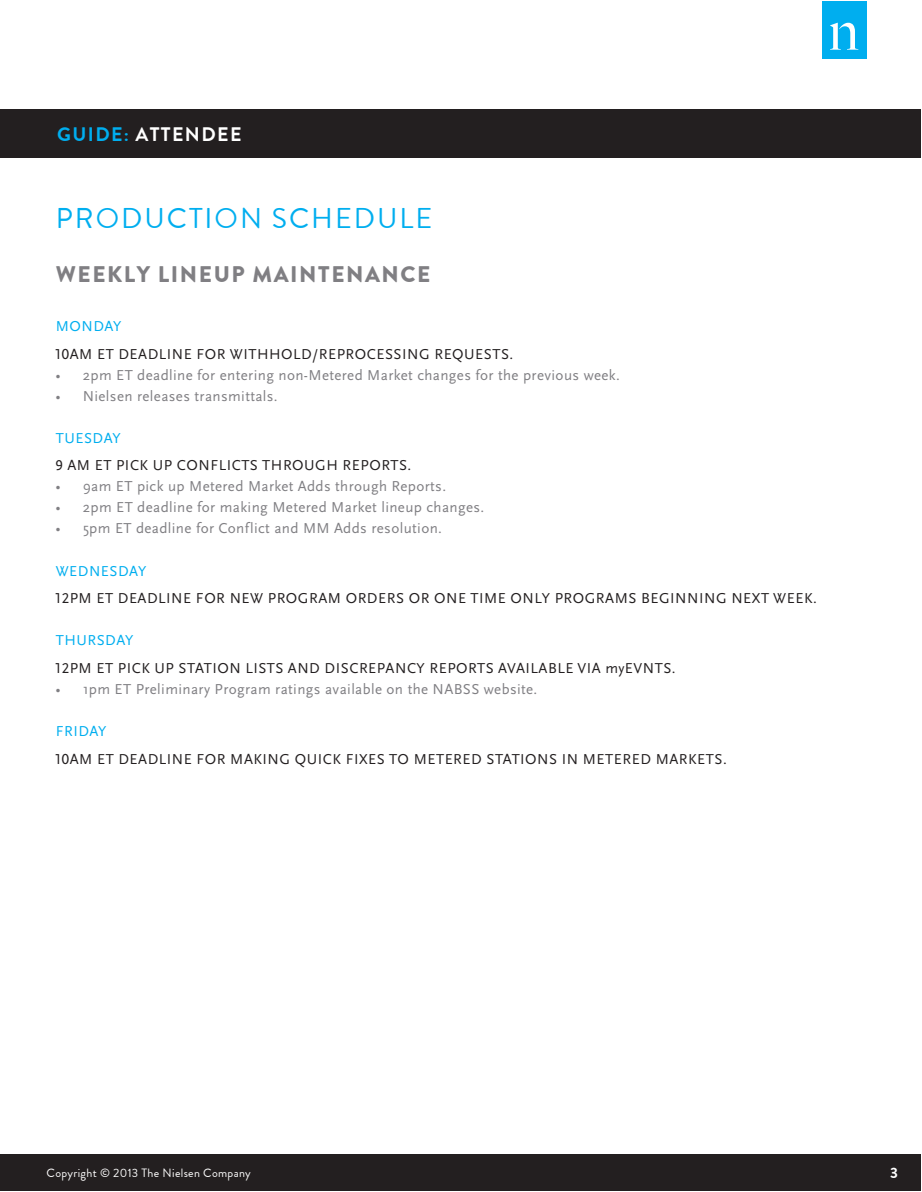
<style>
.page{position:relative;width:922px;height:1192px;background:#fff}
.page>*{position:absolute;margin:0;border:0;box-sizing:border-box;transform-origin:0 0}
.Section_-_Level1{font:28.5px "Brandon Grotesque";letter-spacing:.07em;color:#00aeef}
.Section_-_Level2{font:900 22.5px "Brandon Grotesque";letter-spacing:.07em;color:#807f83}
.t1{font:700 19.5px "Brandon Grotesque";letter-spacing:.07em;color:#fff}
.Bullets_-_Body_Copy{font:15px "Scala Sans OT";letter-spacing:.025em;color:#807f83}
.Body_Emphasis_BLACK{font:15px "Scala Sans OT";letter-spacing:.035em;color:#231f20}
.Body_Emphasis_BLUE{font:15px "Scala Sans OT";letter-spacing:.035em;color:#00aeef}
.t2{font:700 15px "Brandon Grotesque";color:#fff}
.t3{font:12px "Brandon Grotesque";letter-spacing:.025em;color:#fff}
.s1{color:#00aeef}
</style>
<div class="page">
<div style="left:2px;top:1154px;width:918px;height:36px;background:#231f20"></div>
<hr style="left:0;top:1154px;width:2px;height:36px;background:#231f20">
<div style="left:821px;top:2px;width:45px;height:57px;background:#00aeef"></div>
<svg style="left:830px;top:23px;width:28px;height:27px"></svg>
<div style="left:2px;top:110px;width:918px;height:48px;background:#231f20"></div>
<hr style="left:0;top:110px;width:2px;height:48px;background:#231f20">
<h3 class="t1" style="left:57px;top:121px;width:186px"><span class="s1">GUIDE:</span> ATTENDEE</h3>
<p class="Section_-_Level1" style="left:56px;top:200px;width:378px">PRODUCTION SCHEDULE</p>
<p class="Section_-_Level2" style="left:56px;top:260px;width:376px">WEEKLY LINEUP MAINTENANCE</p>
<p class="Body_Emphasis_BLUE" style="left:56px;top:318px;width:67px">MONDAY</p>
<p class="Body_Emphasis_BLACK" style="left:56px;top:345px;width:459px">10AM ET DEADLINE FOR WITHHOLD/REPROCESSING REQUESTS.</p>
<p class="Bullets_-_Body_Copy" style="left:56px;top:366px;width:565px">• 2pm ET deadline for entering non-Metered Market changes for the previous week.</p>
<p class="Bullets_-_Body_Copy" style="left:56px;top:387px;width:223px">• Nielsen releases transmittals.</p>
<p class="Body_Emphasis_BLUE" style="left:56px;top:429px;width:66px">TUESDAY</p>
<p class="Body_Emphasis_BLACK" style="left:56px;top:457px;width:357px">9 AM ET PICK UP CONFLICTS THROUGH REPORTS.</p>
<p class="Bullets_-_Body_Copy" style="left:56px;top:478px;width:392px">• 9am ET pick up Metered Market Adds through Reports.</p>
<p class="Bullets_-_Body_Copy" style="left:56px;top:499px;width:430px">• 2pm ET deadline for making Metered Market lineup changes.</p>
<p class="Bullets_-_Body_Copy" style="left:56px;top:520px;width:388px">• 5pm ET deadline for Conflict and MM Adds resolution.</p>
<p class="Body_Emphasis_BLUE" style="left:56px;top:562px;width:92px">WEDNESDAY</p>
<p class="Body_Emphasis_BLACK" style="left:56px;top:590px;width:762px">12PM ET DEADLINE FOR NEW PROGRAM ORDERS OR ONE TIME ONLY PROGRAMS BEGINNING NEXT WEEK.</p>
<p class="Body_Emphasis_BLUE" style="left:56px;top:632px;width:79px">THURSDAY</p>
<p class="Body_Emphasis_BLACK" style="left:56px;top:660px;width:621px">12PM ET PICK UP STATION LISTS AND DISCREPANCY REPORTS AVAILABLE VIA myEVNTS.</p>
<p class="Bullets_-_Body_Copy" style="left:56px;top:681px;width:483px">• 1pm ET Preliminary Program ratings available on the NABSS website.</p>
<p class="Body_Emphasis_BLUE" style="left:56px;top:723px;width:52px">FRIDAY</p>
<p class="Body_Emphasis_BLACK" style="left:56px;top:750px;width:672px">10AM ET DEADLINE FOR MAKING QUICK FIXES TO METERED STATIONS IN METERED MARKETS.</p>
<p class="t3" style="left:47px;top:1164px;width:206px">Copyright © 2013 The Nielsen Company</p>
<p class="t2" style="left:889px;top:1162px;width:9px">3</p>
</div>
